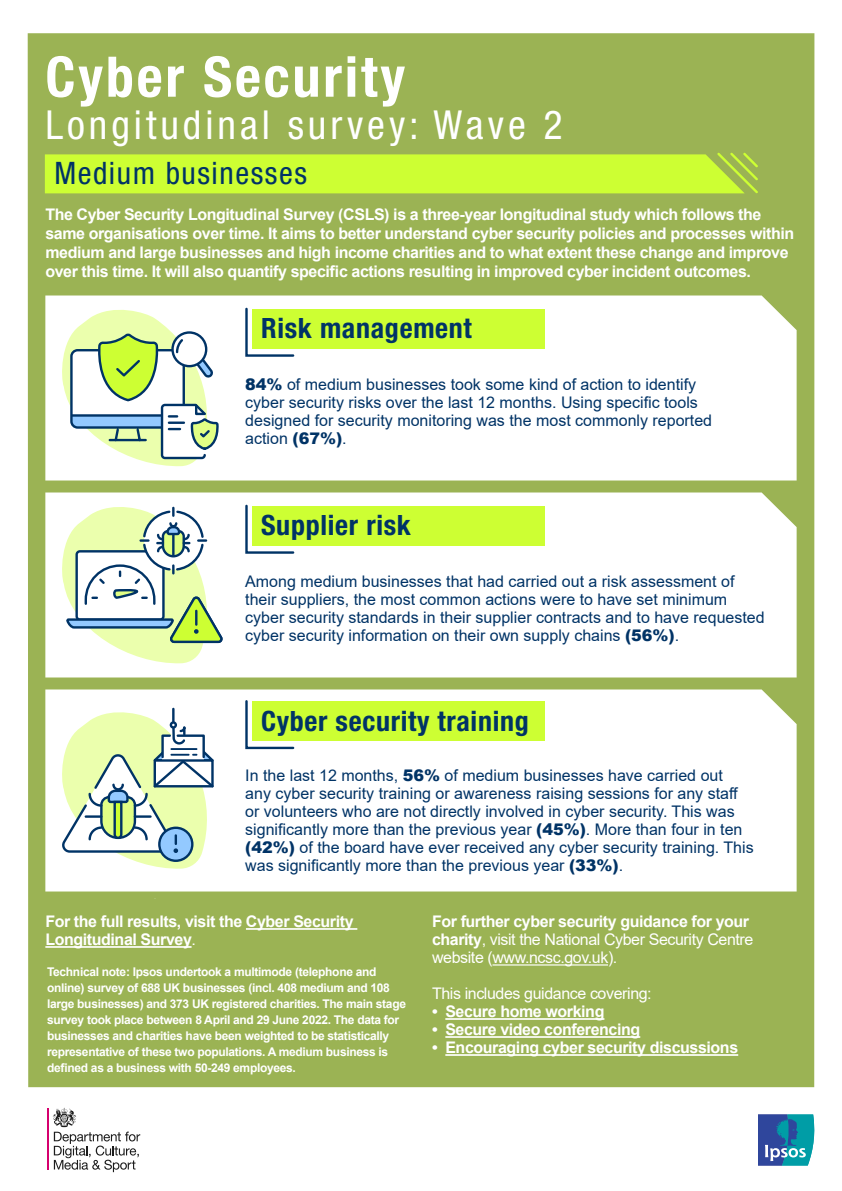
<style>
.page{position:relative;width:842px;height:1191px;background:#fff}
.page>*{position:absolute;margin:0;border:0;box-sizing:border-box;transform-origin:0 0}
.Heading_1{font:700 condensed 56px "Helvetica Neue LT Pro";letter-spacing:.05em;color:#fff}
.Heading_1-2{font:condensed 40px "Helvetica Neue LT Pro";letter-spacing:.1em;color:#fff}
.Heading_2{font:condensed 31px "Helvetica Neue LT Pro";letter-spacing:.05em;color:#036}
.Heading_3{font:700 condensed 28px "Helvetica Neue LT Pro";letter-spacing:.025em;color:#036}
.Paragraph_8pt_9_6{font:16px/18px "Arial";color:#036}
.Stand-first{font:700 16px/19.2px "Arial";letter-spacing:-.025em;color:#fff}
.Paragraph_8pt_9_6-2{font:700 16px/18px "Arial";letter-spacing:-.025em;color:#fff}
.Paragraph_8pt_9_6-3{font:16px/18px "Arial";letter-spacing:-.025em;color:#fff}
.Paragraph_8pt_8_15{font:700 12px/16px "Arial";letter-spacing:-.025em;color:#fff}
.s1{font-weight:900}
.s2{font-weight:400}
.s3{font-weight:700}
</style>
<div class="page">
<div style="left:28px;top:33px;width:786px;height:1054px;background:#9bb354"></div>
<hr style="left:47px;top:1107px;width:1px;height:62px;background:#d5006d">
<svg style="left:53px;top:1107px;width:87px;height:65px"></svg>
<svg style="left:45px;top:152px;width:713px;height:42px;background:#c8f736"></svg>
<svg style="left:758px;top:1114px;width:57px;height:51px;background:#3380ab"></svg>
<div style="left:45px;top:689px;width:752px;height:202px;background:#fff"></div>
<svg style="left:60px;top:705px;width:157px;height:165px;background:#d8e7cd"></svg>
<svg style="left:244px;top:699px;width:52px;height:51px"></svg>
<div style="left:253px;top:701px;width:292px;height:40px;background:#cdff33"></div>
<div style="left:45px;top:295px;width:752px;height:185px;background:#fff"></div>
<svg style="left:60px;top:303px;width:158px;height:164px;background:#d8e8c8"></svg>
<svg style="left:244px;top:306px;width:52px;height:52px"></svg>
<div style="left:253px;top:309px;width:292px;height:40px;background:#cdff33"></div>
<div style="left:45px;top:492px;width:752px;height:185px;background:#fff"></div>
<svg style="left:60px;top:500px;width:164px;height:164px;background:#dae8ce"></svg>
<svg style="left:244px;top:503px;width:52px;height:52px"></svg>
<div style="left:253px;top:506px;width:292px;height:39px;background:#cdff33"></div>
<hr style="left:246px;top:928px;width:111px;height:1px;background:#fff">
<hr style="left:45px;top:946px;width:147px;height:1px;background:#fff">
<hr style="left:492px;top:964px;width:116px;height:1px;background:#fff">
<hr style="left:445px;top:1018px;width:159px;height:1px;background:#fff">
<hr style="left:445px;top:1036px;width:195px;height:1px;background:#fff">
<hr style="left:445px;top:1054px;width:293px;height:1px;background:#fff">
<h1 class="Heading_1" style="left:45px;top:43px;width:361px">Cyber Security</h1>
<h1 class="Heading_1-2" style="left:45px;top:101px;width:519px">Longitudinal survey: Wave 2</h1>
<h2 class="Heading_2" style="left:54px;top:155px;width:254px">Medium businesses</h2>
<p class="Stand-first" style="left:45px;top:205px;width:750px">The Cyber Security Longitudinal Survey (CSLS) is a three-year longitudinal study which follows the same organisations over time. It aims to better understand cyber security policies and processes within medium and large businesses and high income charities and to what extent these change and improve over this time. It will also quantify specific actions resulting in improved cyber incident outcomes.</p>
<h3 class="Heading_3" style="left:261px;top:312px;width:212px">Risk management</h3>
<p class="Paragraph_8pt_9_6" style="left:245px;top:375px;width:468px"><span class="s1">84%</span> of medium businesses took some kind of action to identify cyber security risks over the last 12 months. Using specific tools designed for security monitoring was the most commonly reported action <span class="s1">(67%)</span>.</p>
<h3 class="Heading_3" style="left:261px;top:508px;width:151px">Supplier risk</h3>
<p class="Paragraph_8pt_9_6" style="left:245px;top:572px;width:521px">Among medium businesses that had carried out a risk assessment of their suppliers, the most common actions were to have set minimum cyber security standards in their supplier contracts and to have requested cyber security information on their own supply chains <span class="s1">(56%)</span>.</p>
<h3 class="Heading_3" style="left:261px;top:704px;width:269px">Cyber security training</h3>
<p class="Paragraph_8pt_9_6" style="left:245px;top:766px;width:510px">In the last 12 months, <span class="s1">56%</span> of medium businesses have carried out<br>any cyber security training or awareness raising sessions for any staff or volunteers who are not directly involved in cyber security. This was significantly more than the previous year <span class="s1">(45%)</span>. More than four in ten <span class="s1">(42%)</span> of the board have ever received any cyber security training. This was significantly more than the previous year <span class="s1">(33%)</span>.</p>
<p class="Paragraph_8pt_9_6-2" style="left:45px;top:912px;width:310px">For the full results, visit the Cyber Security<br>Longitudinal Survey<span class="s2">.</span></p>
<p class="Paragraph_8pt_8_15" style="left:47px;top:963px;width:360px">Technical note: Ipsos undertook a multimode (telephone and online) survey of 688 UK businesses (incl. 408 medium and 108 large businesses) and 373 UK registered charities. The main stage survey took place between 8 April and 29 June 2022. The data for businesses and charities have been weighted to be statistically representative of these two populations. A medium business is defined as a business with 50-249 employees.</p>
<p class="Paragraph_8pt_9_6-3" style="left:432px;top:912px;width:323px"><span class="s3">For further cyber security guidance for your charity</span>, visit the National Cyber Security Centre website (www.ncsc.gov.uk).</p>
<p class="Paragraph_8pt_9_6-3" style="left:432px;top:984px;width:221px">This includes guidance covering:</p>
<p class="Paragraph_8pt_9_6-2" style="left:432px;top:1002px;width:174px">• Secure home working</p>
<p class="Paragraph_8pt_9_6-2" style="left:432px;top:1020px;width:210px">• Secure video conferencing</p>
<p class="Paragraph_8pt_9_6-2" style="left:432px;top:1038px;width:308px">• Encouraging cyber security discussions</p>
</div>
